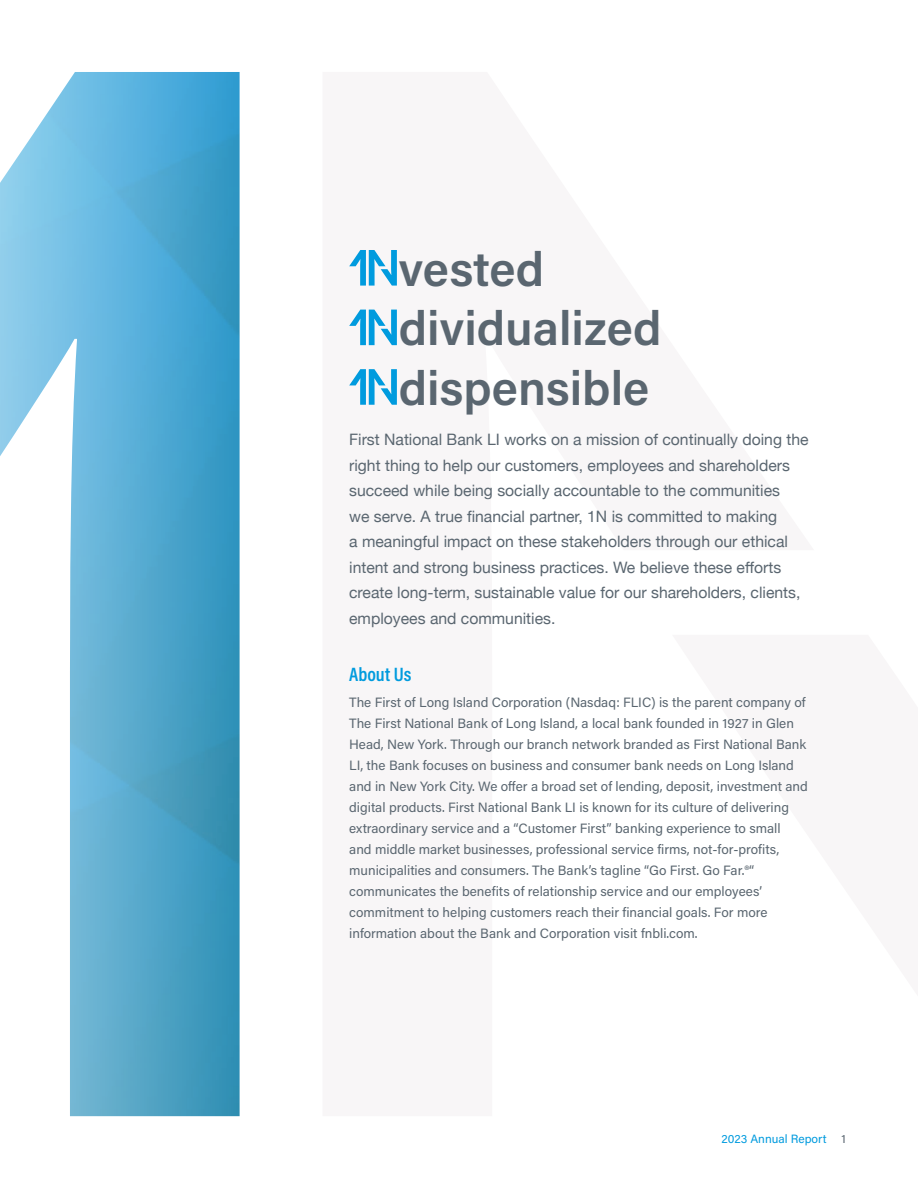
<style>
.page{position:relative;width:918px;height:1188px;background:#fff}
.page>*{position:absolute;margin:0;border:0;box-sizing:border-box;transform-origin:0 0}
.t1{font:600 48px/59.6px "Acumin Pro";color:#5a6670}
.t2{font:600 19.5px "Acumin Pro Cond";letter-spacing:.005em;color:#009bde}
.t3{font:15.75px/25.5px "Helvetica Neue";color:#5a6670}
.t4{font:13.5px/21px "Acumin Pro";color:#5a6670}
.t5{font:12px "Acumin Pro";color:#009bde}
.t6{font:12px "Acumin Pro";color:#5a6670}
</style>
<div class="page">
<img style="left:0;top:72px;width:240px;height:1044px">
<svg style="left:349px;top:250px;width:48px;height:36px"></svg>
<svg style="left:349px;top:310px;width:48px;height:35px"></svg>
<svg style="left:349px;top:369px;width:48px;height:36px"></svg>
<h1 class="t1" style="left:399px;top:237px;width:264px">vested dividualized dispensible</h1>
<p class="t3" style="left:349px;top:428px;width:461px">First National Bank LI works on a mission of continually doing the right thing to help our customers, employees and shareholders succeed while being socially accountable to the communities<br>we serve. A true financial partner, 1N is committed to making<br>a meaningful impact on these stakeholders through our ethical intent and strong business practices. We believe these efforts create long-term, sustainable value for our shareholders, clients, employees and communities.</p>
<h2 class="t2" style="left:349px;top:661px;width:64px">About Us</h2>
<p class="t4" style="left:349px;top:691px;width:460px">The First of Long Island Corporation (Nasdaq: FLIC) is the parent company of The First National Bank of Long Island, a local bank founded in 1927 in Glen Head, New York. Through our branch network branded as First National Bank LI, the Bank focuses on business and consumer bank needs on Long Island and in New York City. We offer a broad set of lending, deposit, investment and digital products. First National Bank LI is known for its culture of delivering extraordinary service and a “Customer First” banking experience to small<br>and middle market businesses, professional service firms, not-for-profits, municipalities and consumers. The Bank’s tagline “Go First. Go Far.®“ communicates the benefits of relationship service and our employees’ commitment to helping customers reach their financial goals. For more information about the Bank and Corporation visit fnbli.com.</p>
<p class="t5" style="left:721px;top:1130px;width:107px">2023 Annual Report</p>
<p class="t6" style="left:842px;top:1130px;width:6px">1</p>
</div>
